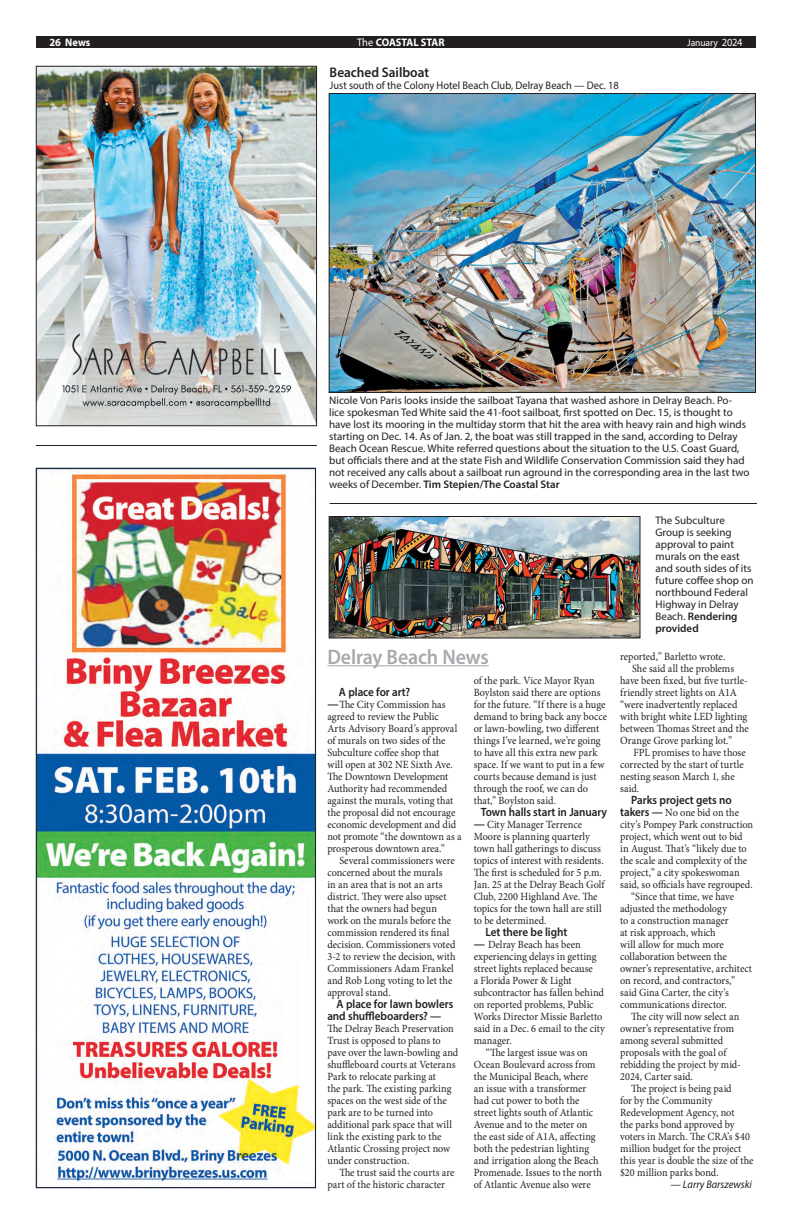
<style>
.page{position:relative;width:792px;height:1224px;background:#fff}
.page>*{position:absolute;margin:0;border:0;box-sizing:border-box;transform-origin:0 0}
.t1{font:600 21px "Myriad Pro";letter-spacing:-.01em;color:#a8a9ad;scale:.95 1}
.photo_caption{font:600 14px "Myriad Pro";color:#231f20;scale:.95 1}
.BODY_text{font:600 12px/12px "Myriad Pro";letter-spacing:-.005em;color:#231f20;scale:.93 1}
.BODY_text-2{font:11px/12px "Minion Pro";color:#231f20;scale:.93 1}
.photo_caption-2{font:11px/12px "Myriad Pro";color:#231f20}
.photo_caption-3{font:11px "Myriad Pro";color:#231f20;scale:.95 1}
.t2{font:700 11px "Myriad Pro";letter-spacing:-.005em;color:#fff;scale:.95 1}
.BYLINE_story{font:italic 11px "Myriad Pro";color:#231f20;scale:.95 1}
.t3{font:10px "Myriad Pro";letter-spacing:-.005em;color:#fff;scale:.95 1}
.s1{font-weight:400}
.s2{font-size:11px}
.s3{font-weight:600}
.s4{font-family:"Myriad Pro";font-weight:600;font-size:12px}
</style>
<div class="page">
<div style="left:36px;top:36px;width:720px;height:12px;background:#231f20"></div>
<img style="left:38px;top:471px;width:276px;height:715px">
<img style="left:38px;top:68px;width:277px;height:356px">
<div style="left:36px;top:66px;width:281px;height:360px;border:1px solid #231f20"></div>
<hr style="left:36px;top:445px;width:281px;height:1px;background:#231f20">
<img style="left:331px;top:518px;width:307px;height:118px">
<div style="left:329px;top:516px;width:311px;height:122px;border:1px solid #231f20"></div>
<hr style="left:327px;top:665px;width:162px;height:1px;background:#a8a9ad">
<hr style="left:330px;top:503px;width:427px;height:1px;background:#231f20">
<img style="left:331px;top:95px;width:423px;height:296px">
<div style="left:329px;top:93px;width:427px;height:300px;border:1px solid #231f20"></div>
<p class="t2" style="left:50px;top:35px;width:45px">26 News</p>
<p class="t2" style="left:357px;top:35px;width:94px"><span class="s1">The</span> COASTAL STAR</p>
<p class="t3" style="left:687px;top:36px;width:60px">January <span class="s2">2024</span></p>
<p class="photo_caption" style="left:330px;top:63px;width:106px">Beached Sailboat</p>
<p class="photo_caption-3" style="left:330px;top:78px;width:306px">Just south of the Colony Hotel Beach Club, Delray Beach — Dec. 18</p>
<p class="photo_caption-2" style="left:329px;top:394px;width:422px">Nicole Von Paris looks inside the sailboat Tayana that washed ashore in Delray Beach. Po&shy;lice spokesman Ted White said the 41-foot sailboat, first spotted on Dec. 15, is thought to have lost its mooring in the multiday storm that hit the area with heavy rain and high winds starting on Dec. 14. As of Jan. 2, the boat was still trapped in the sand, according to Delray Beach Ocean Rescue. White referred questions about the situation to the U.S. Coast Guard, but officials there and at the state Fish and Wildlife Conservation Commission said they had not received any calls about a sailboat run aground in the corresponding area in the last two weeks of December. <span class="s3">Tim Stepien/The Coastal Star</span></p>
<p class="t1" style="left:327px;top:643px;width:171px">Delray Beach News</p>
<p class="BODY_text" style="left:339px;top:686px;width:78px">A place for art?</p>
<p class="BODY_text-2" style="left:327px;top:699px;width:146px"><span class="s4">—</span>The City Commission has agreed to review the Public<br>Arts Advisory Board’s approval of murals on two sides of the<br>Subculture coffee shop that<br>will open at 302 NE Sixth Ave.<br>The Downtown Development<br>Authority had recommended against the murals, voting that the proposal did not encourage economic development and did not promote “the downtown as a prosperous downtown area.”</p>
<p class="BODY_text-2" style="left:327px;top:855px;width:140px;text-indent:12px">Several commissioners were concerned about the murals<br>in an area that is not an arts district. They were also upset that the owners had begun work on the murals before the commission rendered its final decision. Commissioners voted<br>3-2 to review the decision, with<br>Commissioners Adam Frankel and Rob Long voting to let the approval stand.</p>
<p class="BODY_text" style="left:327px;top:998px;width:137px;text-indent:9px">A place for lawn bowlers and shuffleboarders? —</p>
<p class="BODY_text-2" style="left:327px;top:1023px;width:142px">The Delray Beach Preservation<br>Trust is opposed to plans to pave over the lawn-bowling and shuffleboard courts at Veterans<br>Park to relocate parking at<br>the park. The existing parking spaces on the west side of the park are to be turned into additional park space that will link the existing park to the<br>Atlantic Crossing project now under construction.</p>
<p class="BODY_text-2" style="left:327px;top:1167px;width:138px;text-indent:12px">The trust said the courts are part of the historic character</p>
<p class="BODY_text-2" style="left:474px;top:675px;width:145px">of the park. Vice Mayor Ryan<br>Boylston said there are options for the future. “If there is a huge demand to bring back any bocce or lawn-bowling, two different things I’ve learned, we’re going to have all this extra new park space. If we want to put in a few courts because demand is just through the roof, we can do that,” Boylston said.</p>
<p class="BODY_text" style="left:481px;top:806px;width:137px">Town halls start in January</p>
<p class="BODY_text-2" style="left:474px;top:819px;width:142px"><span class="s4">—</span> City Manager Terrence<br>Moore is planning quarterly town hall gatherings to discuss topics of interest with residents.<br>The first is scheduled for 5 p.m.<br>Jan. 25 at the Delray Beach Golf<br>Club, 2200 Highland Ave. The topics for the town hall are still to be determined.</p>
<p class="BODY_text" style="left:485px;top:926px;width:90px">Let there be light</p>
<p class="BODY_text-2" style="left:474px;top:939px;width:143px"><span class="s4">—</span> Delray Beach has been experiencing delays in getting street lights replaced because<br>a Florida Power &amp; Light subcontractor has fallen behind on reported problems, Public<br>Works Director Missie Barletto said in a Dec. 6 email to the city manager.</p>
<p class="BODY_text-2" style="left:474px;top:1047px;width:139px;text-indent:12px">“The largest issue was on<br>Ocean Boulevard across from the Municipal Beach, where<br>an issue with a transformer had cut power to both the street lights south of Atlantic<br>Avenue and to the meter on the east side of A1A, affecting both the pedestrian lighting and irrigation along the Beach<br>Promenade. Issues to the north of Atlantic Avenue also were</p>
<p class="photo_caption-2" style="left:655px;top:514px;width:100px">The Subculture<br>Group is seeking approval to paint murals on the east and south sides of its future coffee shop on northbound Federal<br>Highway in Delray<br>Beach. <span class="s3">Rendering provided</span></p>
<p class="BODY_text-2" style="left:620px;top:651px;width:115px">reported,” Barletto wrote.</p>
<p class="BODY_text-2" style="left:620px;top:663px;width:140px;text-indent:12px">She said all the problems have been fixed, but five turtle&shy;friendly street lights on A1A “were inadvertently replaced with bright white LED lighting between Thomas Street and the<br>Orange Grove parking lot.”</p>
<p class="BODY_text-2" style="left:620px;top:747px;width:137px;text-indent:13px">FPL promises to have those corrected by the start of turtle nesting season March 1, she said.</p>
<p class="BODY_text" style="left:631px;top:794px;width:110px">Parks project gets no</p>
<p class="BODY_text-2" style="left:620px;top:807px;width:144px"><span class="s4">takers —</span> No one bid on the city’s Pompey Park construction project, which went out to bid in August. That’s “likely due to the scale and complexity of the project,” a city spokeswoman said, so officials have regrouped.</p>
<p class="BODY_text-2" style="left:620px;top:891px;width:143px;text-indent:11px">“Since that time, we have adjusted the methodology<br>to a construction manager<br>at risk approach, which<br>will allow for much more collaboration between the owner’s representative, architect on record, and contractors,” said Gina Carter, the city’s communications director.</p>
<p class="BODY_text-2" style="left:620px;top:1011px;width:131px;text-indent:11px">The city will now select an owner’s representative from among several submitted proposals with the goal of rebidding the project by mid-<br>2024, Carter said.</p>
<p class="BODY_text-2" style="left:620px;top:1083px;width:145px;text-indent:11px">The project is being paid<br>for by the Community<br>Redevelopment Agency, not<br>the parks bond approved by voters in March. The CRA’s $40 million budget for the project this year is double the size of the $20 million parks bond.</p>
<p class="BYLINE_story" style="left:671px;top:1178px;width:87px">— Larry Barszewski</p>
</div>
